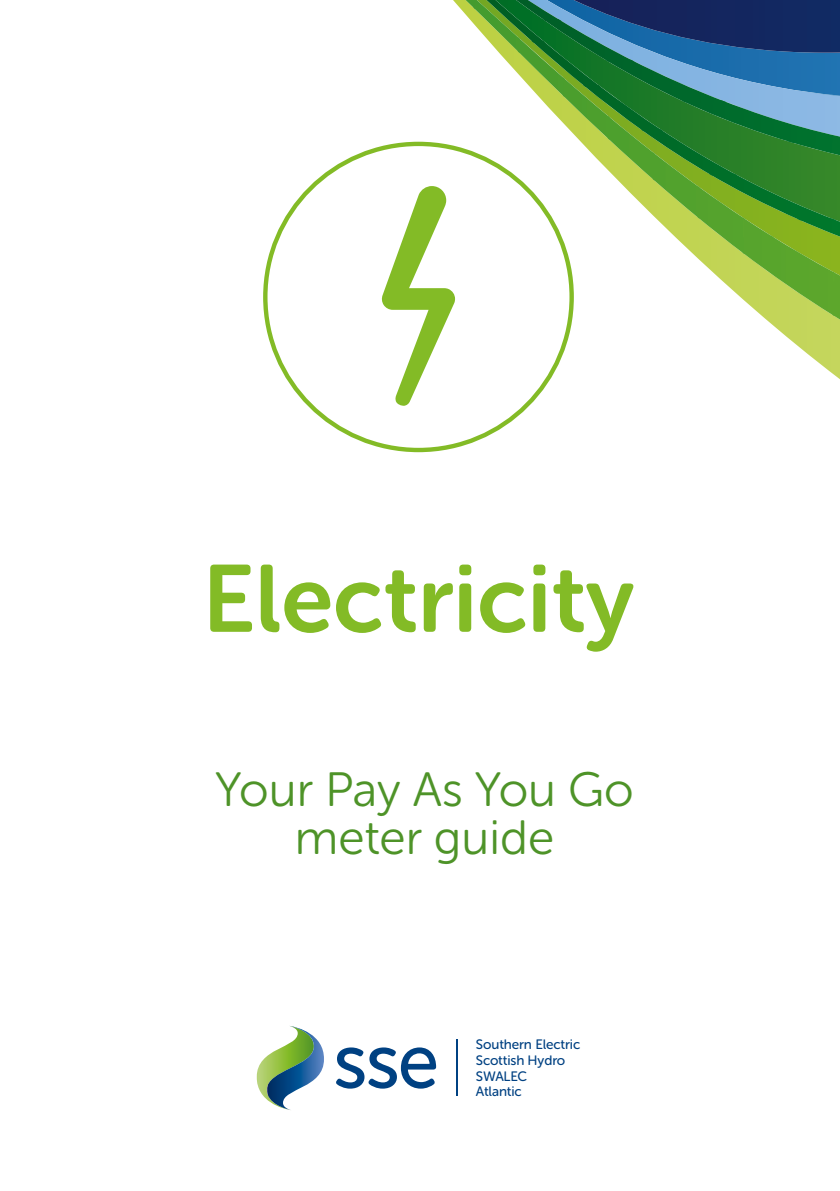
<style>
.page{position:relative;width:840px;height:1191px;background:#fff}
.page>*{position:absolute;margin:0;border:0;box-sizing:border-box;transform-origin:0 0}
.t1{font:94.6px "Museo Sans Rounded 700";color:#83bb26}
.t2{font:48px/48px "Museo Sans Rounded 300";color:#4e9328;text-align:center}
.t3{font:13.6px/15.6px "Museo Sans Rounded 500";letter-spacing:-.01em;color:#004182}
</style>
<div class="page">
<img style="left:256px;top:1056px;width:11px;height:44px">
<img style="left:267px;top:1026px;width:57px;height:84px">
<svg style="left:336px;top:1047px;width:100px;height:41px"></svg>
<hr style="left:455px;top:1039px;width:2px;height:57px;background:#004182">
<svg style="left:381px;top:186px;width:72px;height:220px"></svg>
<svg style="left:453px;top:0;width:386px;height:379px"></svg>
<svg style="left:476px;top:0;width:363px;height:275px"></svg>
<img style="left:796px;top:218px;width:43px;height:19px">
<img style="left:708px;top:174px;width:128px;height:46px">
<img style="left:654px;top:129px;width:83px;height:46px">
<img style="left:609px;top:85px;width:54px;height:46px">
<img style="left:564px;top:41px;width:36px;height:36px">
<img style="left:519px;top:0;width:26px;height:37px">
<img style="left:832px;top:282px;width:7px;height:37px">
<img style="left:742px;top:236px;width:92px;height:80px">
<svg style="left:832px;top:271px;width:7px;height:11px"></svg>
<img style="left:697px;top:186px;width:47px;height:68px">
<img style="left:742px;top:217px;width:31px;height:21px">
<img style="left:652px;top:152px;width:47px;height:67px">
<img style="left:607px;top:116px;width:47px;height:65px">
<img style="left:562px;top:77px;width:47px;height:63px">
<img style="left:517px;top:37px;width:47px;height:60px">
<img style="left:473px;top:0;width:46px;height:53px">
<svg style="left:465px;top:0;width:10px;height:10px"></svg>
<h1 class="t1" style="left:202px;top:546px;width:433px">Electricity</h1>
<h2 class="t2" style="left:215px;top:765px;width:419px">Your Pay As You Go meter guide</h2>
<p class="t3" style="left:475px;top:1037px;width:106px">Southern Electric<br>Scottish Hydro<br>SWALEC<br>Atlantic</p>
</div>
